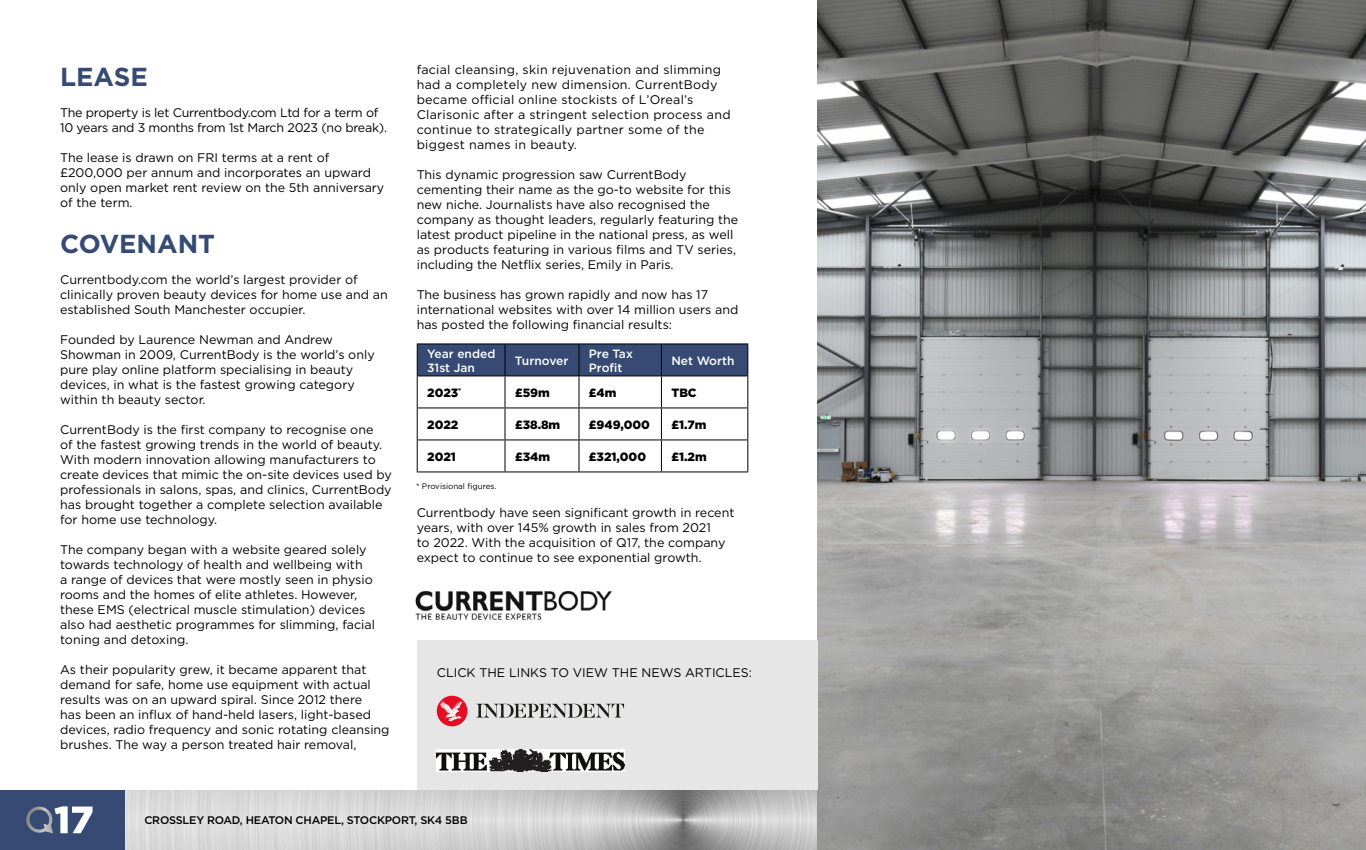
<style>
.page{position:relative;width:1366px;height:850px;background:#fff}
.page>*{position:absolute;margin:0;border:0;box-sizing:border-box;transform-origin:0 0}
.t1{font:700 26px "Gotham";color:#364a73}
.t2{font:12.5px/15px "Gotham";color:#000}
.t3{font:12.5px/15px "Gotham";letter-spacing:.02em;color:#000}
.t4{font:12.5px/15px "Gotham";letter-spacing:-.02em;color:#000}
.t5{font:900 12px "Gotham";color:#000}
.t6{font:500 12px/14.4px "Gotham";color:#fff}
.t7{font:500 11px "Gotham";letter-spacing:-.02em;color:#000}
.t8{font:8px "Gotham";color:#000}
</style>
<div class="page">
<div style="left:0;top:790px;width:126px;height:60px;background:#364a73"></div>
<img style="left:26px;top:807px;width:27px;height:26px">
<svg style="left:54px;top:806px;width:39px;height:27px"></svg>
<img style="left:126px;top:790px;width:692px;height:60px">
<div style="left:418px;top:344px;width:329px;height:31px;background:#364a73"></div>
<hr style="left:417px;top:343px;width:88px;height:1px;background:#000">
<hr style="left:417px;top:344px;width:1px;height:31px;background:#000">
<hr style="left:505px;top:343px;width:74px;height:1px;background:#000">
<hr style="left:504px;top:344px;width:2px;height:31px;background:#000">
<hr style="left:579px;top:343px;width:82px;height:1px;background:#000">
<hr style="left:578px;top:344px;width:1px;height:31px;background:#000">
<hr style="left:661px;top:343px;width:87px;height:1px;background:#000">
<hr style="left:661px;top:344px;width:1px;height:31px;background:#000">
<hr style="left:747px;top:344px;width:1px;height:31px;background:#000">
<hr style="left:417px;top:375px;width:88px;height:1px;background:#000">
<hr style="left:417px;top:376px;width:1px;height:31px;background:#000">
<hr style="left:505px;top:375px;width:74px;height:1px;background:#000">
<hr style="left:504px;top:376px;width:2px;height:31px;background:#000">
<hr style="left:579px;top:375px;width:82px;height:1px;background:#000">
<hr style="left:578px;top:376px;width:1px;height:31px;background:#000">
<hr style="left:661px;top:375px;width:87px;height:1px;background:#000">
<hr style="left:661px;top:376px;width:1px;height:31px;background:#000">
<hr style="left:747px;top:376px;width:1px;height:31px;background:#000">
<hr style="left:417px;top:407px;width:88px;height:1px;background:#000">
<hr style="left:417px;top:408px;width:1px;height:31px;background:#000">
<hr style="left:505px;top:407px;width:74px;height:1px;background:#000">
<hr style="left:504px;top:408px;width:2px;height:31px;background:#000">
<hr style="left:579px;top:407px;width:82px;height:1px;background:#000">
<hr style="left:578px;top:408px;width:1px;height:31px;background:#000">
<hr style="left:661px;top:407px;width:87px;height:1px;background:#000">
<hr style="left:661px;top:408px;width:1px;height:31px;background:#000">
<hr style="left:747px;top:408px;width:1px;height:31px;background:#000">
<hr style="left:417px;top:439px;width:88px;height:1px;background:#000">
<hr style="left:417px;top:440px;width:1px;height:31px;background:#000">
<hr style="left:505px;top:439px;width:74px;height:1px;background:#000">
<hr style="left:504px;top:440px;width:2px;height:31px;background:#000">
<hr style="left:579px;top:439px;width:82px;height:1px;background:#000">
<hr style="left:578px;top:440px;width:1px;height:31px;background:#000">
<hr style="left:661px;top:439px;width:87px;height:1px;background:#000">
<hr style="left:661px;top:440px;width:1px;height:31px;background:#000">
<hr style="left:747px;top:440px;width:1px;height:31px;background:#000">
<hr style="left:417px;top:471px;width:88px;height:1px;background:#000">
<hr style="left:505px;top:471px;width:74px;height:1px;background:#000">
<hr style="left:579px;top:471px;width:82px;height:1px;background:#000">
<hr style="left:661px;top:471px;width:87px;height:1px;background:#000">
<img style="left:415px;top:591px;width:197px;height:29px">
<img style="left:818px;top:0;width:548px;height:850px">
<div style="left:417px;top:640px;width:401px;height:150px;background:#e6e6e6"></div>
<svg style="left:437px;top:696px;width:31px;height:30px"></svg>
<svg style="left:476px;top:704px;width:148px;height:14px"></svg>
<img style="left:437px;top:749px;width:187px;height:23px">
<h1 class="t1" style="left:60px;top:60px;width:89px">LEASE</h1>
<p class="t4" style="left:60px;top:105px;width:329px">The property is let Currentbody.com Ltd for a term of<br>10 years and 3 months from 1st March 2023 (no break).</p>
<p class="t2" style="left:60px;top:150px;width:326px">The lease is drawn on FRI terms at a rent of £200,000 per annum and incorporates an upward only open market rent review on the 5th anniversary of the term.</p>
<h1 class="t1" style="left:60px;top:227px;width:156px">COVENANT</h1>
<p class="t2" style="left:60px;top:272px;width:329px">Currentbody.com the world’s largest provider of clinically proven beauty devices for home use and an established South Manchester occupier.</p>
<p class="t2" style="left:60px;top:332px;width:316px">Founded by Laurence Newman and Andrew Showman in 2009, CurrentBody is the world’s only pure play online platform specialising in beauty devices, in what is the fastest growing category within th beauty sector.</p>
<p class="t2" style="left:60px;top:422px;width:333px">CurrentBody is the first company to recognise one<br>of the fastest growing trends in the world of beauty.<br>With modern innovation allowing manufacturers to create devices that mimic the on-site devices used by professionals in salons, spas, and clinics, CurrentBody has brought together a complete selection available for home use technology.</p>
<p class="t2" style="left:60px;top:542px;width:316px">The company began with a website geared solely towards technology of health and wellbeing with<br>a range of devices that were mostly seen in physio rooms and the homes of elite athletes. However, these EMS (electrical muscle stimulation) devices also had aesthetic programmes for slimming, facial toning and detoxing.</p>
<p class="t2" style="left:60px;top:662px;width:331px">As their popularity grew, it became apparent that demand for safe, home use equipment with actual results was on an upward spiral. Since 2012 there<br>has been an influx of hand-held lasers, light-based devices, radio frequency and sonic rotating cleansing brushes. The way a person treated hair removal,</p>
<p class="t3" style="left:417px;top:62px;width:315px">facial cleansing, skin rejuvenation and slimming had a completely new dimension. CurrentBody became official online stockists of L’Oreal’s Clarisonic after a stringent selection process and continue to strategically partner some of the biggest names in beauty.</p>
<p class="t2" style="left:417px;top:167px;width:323px">This dynamic progression saw CurrentBody cementing their name as the go-to website for this new niche. Journalists have also recognised the company as thought leaders, regularly featuring the latest product pipeline in the national press, as well as products featuring in various films and TV series, including the Netflix series, Emily in Paris.</p>
<p class="t2" style="left:417px;top:287px;width:323px">The business has grown rapidly and now has 17 international websites with over 14 million users and has posted the following financial results:</p>
<p class="t6" style="left:427px;top:346px;width:70px">Year ended<br>31st Jan</p>
<p class="t6" style="left:515px;top:353px;width:55px">Turnover</p>
<p class="t6" style="left:589px;top:346px;width:46px">Pre Tax<br>Profit</p>
<p class="t6" style="left:671px;top:353px;width:65px">Net Worth</p>
<p class="t5" style="left:427px;top:384px;width:36px">2023<sup>*</sup></p>
<p class="t5" style="left:515px;top:384px;width:36px">£59m</p>
<p class="t5" style="left:589px;top:384px;width:29px">£4m</p>
<p class="t5" style="left:671px;top:384px;width:27px">TBC</p>
<p class="t5" style="left:427px;top:416px;width:33px">2022</p>
<p class="t5" style="left:515px;top:416px;width:47px">£38.8m</p>
<p class="t5" style="left:589px;top:416px;width:63px">£949,000</p>
<p class="t5" style="left:671px;top:416px;width:36px">£1.7m</p>
<p class="t5" style="left:427px;top:448px;width:30px">2021</p>
<p class="t5" style="left:515px;top:448px;width:37px">£34m</p>
<p class="t5" style="left:589px;top:448px;width:59px">£321,000</p>
<p class="t5" style="left:671px;top:448px;width:37px">£1.2m</p>
<p class="t8" style="left:416px;top:481px;width:82px">* Provisional figures.</p>
<p class="t2" style="left:417px;top:505px;width:319px">Currentbody have seen significant growth in recent years, with over 145% growth in sales from 2021<br>to 2022. With the acquisition of Q17, the company expect to continue to see exponential growth.</p>
<p class="t2" style="left:437px;top:664px;width:317px">CLICK THE LINKS TO VIEW THE NEWS ARTICLES:</p>
<p class="t7" style="left:144px;top:813px;width:325px">CROSSLEY ROAD, HEATON CHAPEL, STOCKPORT, SK4 5BB</p>
</div>
